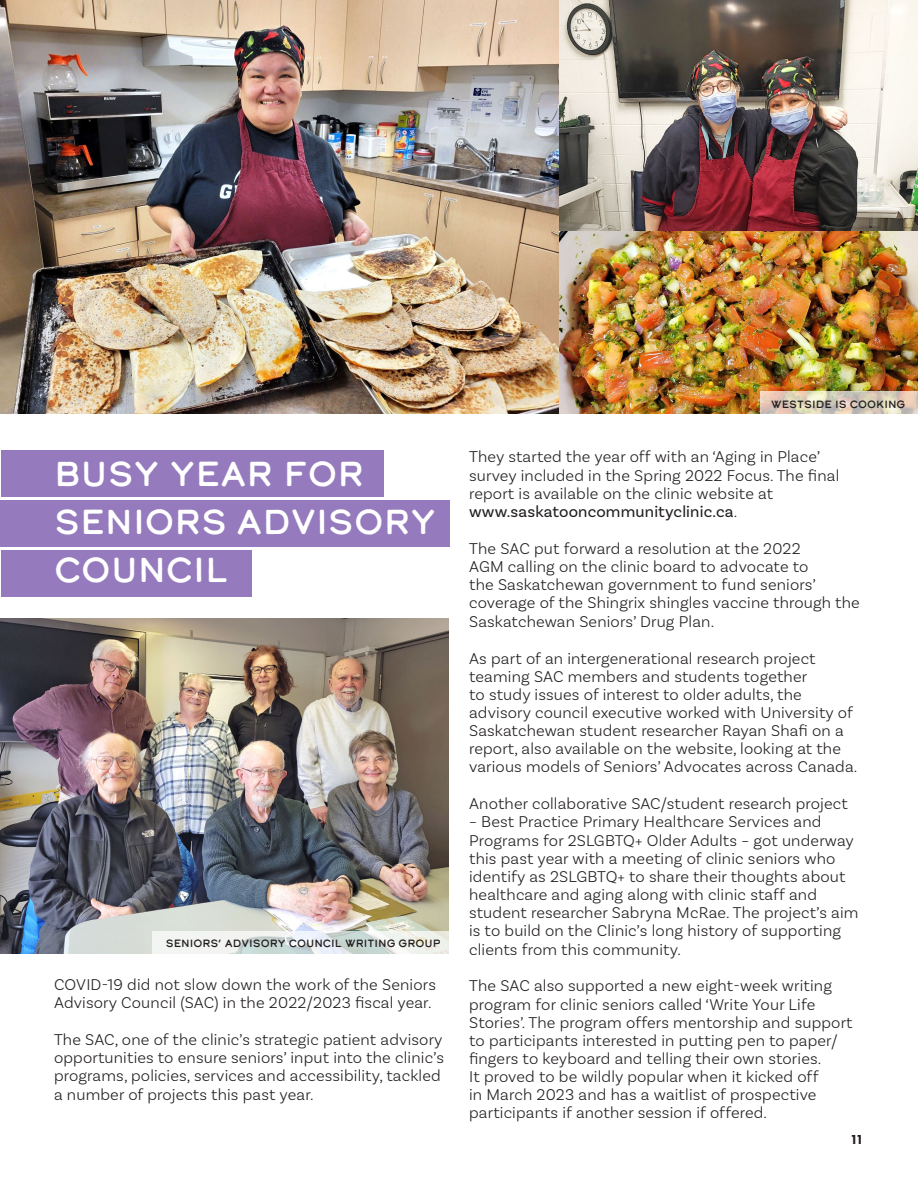
<style>
.page{position:relative;width:918px;height:1188px;background:#fff}
.page>*{position:absolute;margin:0;border:0;box-sizing:border-box;transform-origin:0 0}
.t1{font:34.5px/48px "Calder Dark";color:#fff}
.t2{font:300 16.5px/18.1px "Basic Sans";letter-spacing:.01em;color:#231f20}
.t3{font:800 13.5px "Futura PT";color:#231f20}
.t4{font:10.5px "Calder Dark";color:#231f20}
.s1{font-weight:400}
</style>
<div class="page">
<img style="left:1px;top:619px;width:448px;height:335px">
<img style="left:0;top:0;width:559px;height:414px">
<img style="left:0;top:0;width:1px;height:301px">
<img style="left:559px;top:230px;width:359px;height:184px">
<img style="left:559px;top:0;width:359px;height:230px">
<div style="left:1px;top:450px;width:382px;height:47px;background:#957bbd"></div>
<div style="left:1px;top:500px;width:449px;height:47px;background:#957bbd"></div>
<div style="left:1px;top:550px;width:250px;height:47px;background:#957bbd"></div>
<svg style="left:760px;top:392px;width:158px;height:22px;background:#dbcdba"></svg>
<svg style="left:152px;top:932px;width:297px;height:22px;fill:#eff2ef"></svg>
<h1 class="t1" style="left:54px;top:449px;width:384px">BUSY YEAR FOR<br>SENIORS ADVISORY<br>COUNCIL</h1>
<p class="t4" style="left:166px;top:936px;width:276px">SENIORS’ ADVISORY COUNCIL WRITING GROUP</p>
<p class="t2" style="left:54px;top:975px;width:383px">COVID-19 did not slow down the work of the Seniors<br>Advisory Council (SAC) in the 2022/2023 fiscal year.</p>
<p class="t2" style="left:54px;top:1030px;width:391px">The SAC, one of the clinic’s strategic patient advisory opportunities to ensure seniors’ input into the clinic’s programs, policies, services and accessibility, tackled a number of projects this past year.</p>
<p class="t4" style="left:771px;top:397px;width:136px">WESTSIDE IS COOKING</p>
<p class="t2" style="left:469px;top:448px;width:372px">They started the year off with an ‘Aging in Place’ survey included in the Spring 2022 Focus. The final report is available on the clinic website at <span class="s1">www.saskatooncommunityclinic.ca</span>.</p>
<p class="t2" style="left:469px;top:539px;width:392px">The SAC put forward a resolution at the 2022<br>AGM calling on the clinic board to advocate to<br>the Saskatchewan government to fund seniors’ coverage of the Shingrix shingles vaccine through the Saskatchewan Seniors’ Drug Plan.</p>
<p class="t2" style="left:469px;top:649px;width:390px">As part of an intergenerational research project teaming SAC members and students together<br>to study issues of interest to older adults, the advisory council executive worked with University of Saskatchewan student researcher Rayan Shafi on a report, also available on the website, looking at the various models of Seniors’ Advocates across Canada.</p>
<p class="t2" style="left:469px;top:795px;width:380px">Another collaborative SAC/student research project</p>
<p class="t2" style="left:469px;top:813px;width:391px">– Best Practice Primary Healthcare Services and Programs for 2SLGBTQ+ Older Adults – got underway this past year with a meeting of clinic seniors who identify as 2SLGBTQ+ to share their thoughts about healthcare and aging along with clinic staff and student researcher Sabryna McRae. The project’s aim is to build on the Clinic’s long history of supporting clients from this community.</p>
<p class="t2" style="left:469px;top:977px;width:385px">The SAC also supported a new eight-week writing program for clinic seniors called ‘Write Your Life Stories’. The program offers mentorship and support to participants interested in putting pen to paper/ fingers to keyboard and telling their own stories.<br>It proved to be wildly popular when it kicked off<br>in March 2023 and has a waitlist of prospective participants if another session if offered.</p>
<p class="t3" style="left:850px;top:1131px;width:15px">11</p>
</div>
